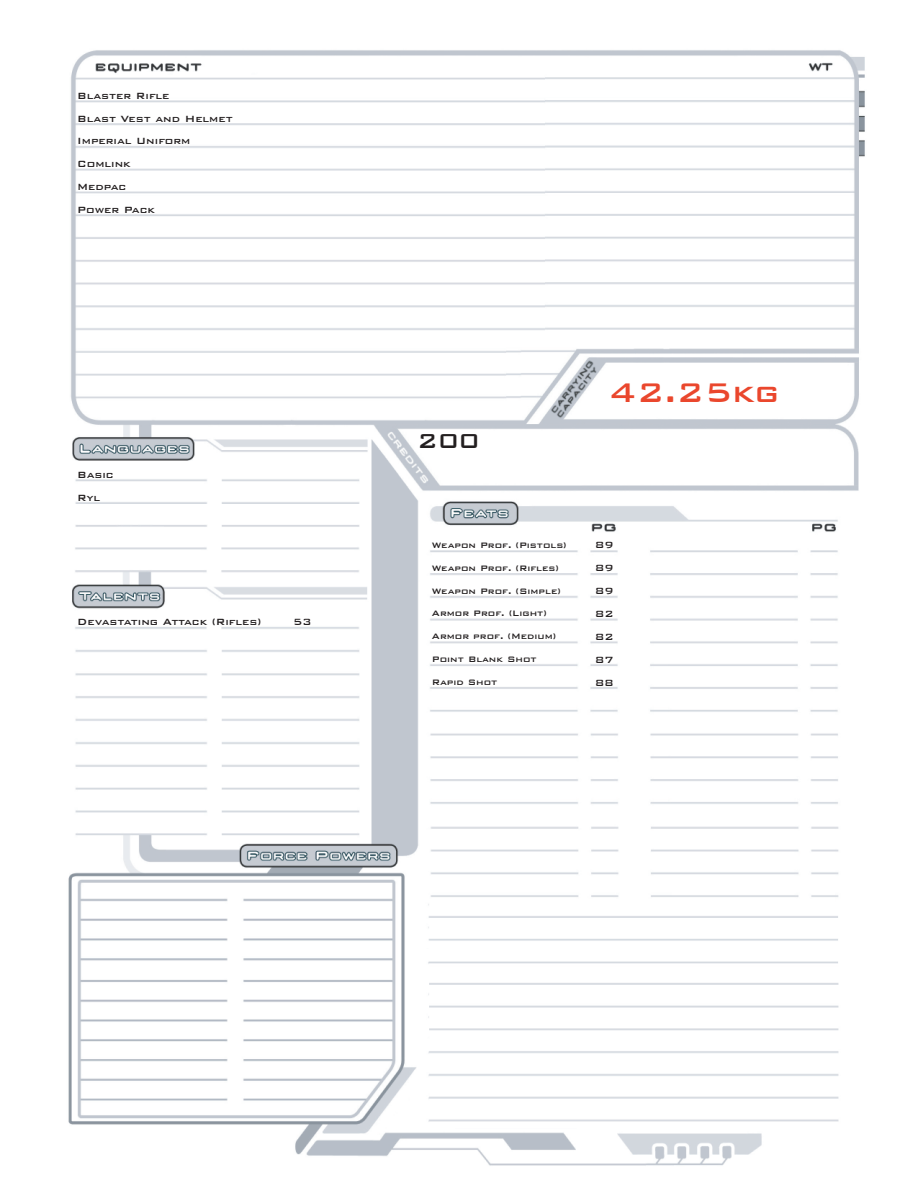
<style>
.page{position:relative;width:918px;height:1188px;background:#fff}
.page>*{position:absolute;margin:0;border:0;box-sizing:border-box;transform-origin:0 0}
.t1{font:500 36px "Bank Gothic BT";color:#ea472d}
.t2{font:500 27px "Bank Gothic BT";color:#231f20}
.t3{font:500 12px/23px "Bank Gothic BT";color:#231f20}
.t4{font:500 10.5px/23px "Bank Gothic BT";color:#231f20}
</style>
<div class="page">
<img style="left:68px;top:50px;width:797px;height:1116px">
<p class="t3" style="left:77px;top:84px;width:157px">Blaster Rifle<br>Blast Vest and Helmet<br>Imperial Uniform<br>Comlink<br>Medpac<br>Power Pack</p>
<p class="t3" style="left:77px;top:463px;width:38px">Basic<br>Ryl</p>
<p class="t3" style="left:77px;top:610px;width:186px">Devastating Attack (Rifles)</p>
<p class="t3" style="left:293px;top:610px;width:20px">53</p>
<h2 class="t2" style="left:417px;top:426px;width:64px">200</h2>
<h1 class="t1" style="left:609px;top:372px;width:172px">42.25kg</h1>
<p class="t4" style="left:432px;top:533px;width:136px">Weapon Prof. (Pistols)<br>Weapon Prof. (Rifles)<br>Weapon Prof. (Simple)<br>Armor Prof. (Light)<br>Armor prof. (Medium)<br>Point Blank Shot<br>Rapid Shot</p>
<p class="t3" style="left:595px;top:533px;width:20px;text-align:justify">89<br>89<br>89<br>82<br>82<br>87<br>88</p>
</div>
